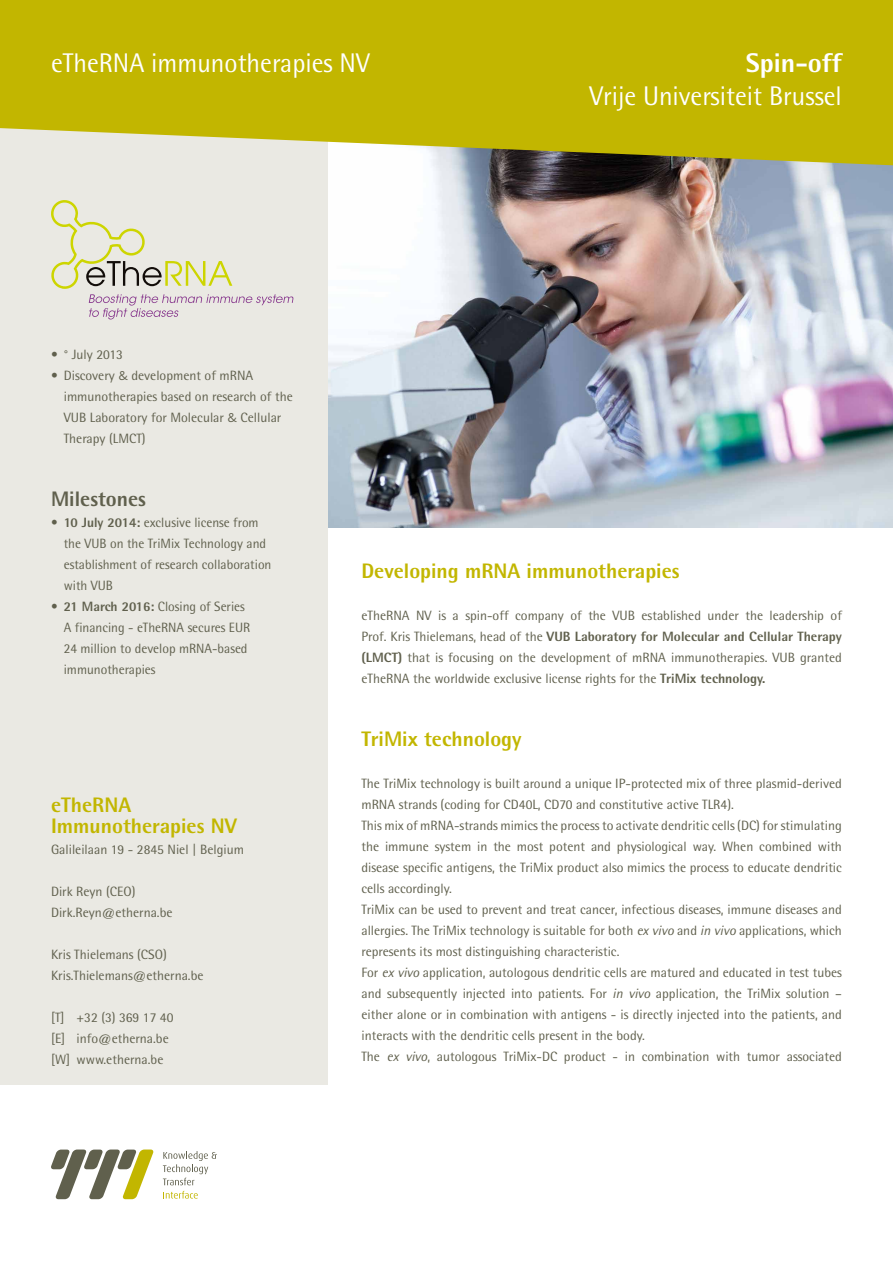
<style>
.page{position:relative;width:893px;height:1263px;background:#fff}
.page>*{position:absolute;margin:0;border:0;box-sizing:border-box;transform-origin:0 0}
.t1{font:27px "Rotis Semi Sans";color:#fff}
.t2{font:800 27px "Rotis Semi Sans";color:#fff}
.t3{font:800 21px/21px "Rotis Semi Sans";color:#c2b600}
.t4{font:800 21px "Rotis Semi Sans";color:#60604d}
.t5{font:13.5px/21px "Rotis Semi Sans";color:#60604d}
.s1{font-family:"Bliss";font-weight:300}
.s2{font-weight:800}
.s3{font-style:italic}
</style>
<div class="page">
<img style="left:327px;top:165px;width:566px;height:362px">
<div style="left:0;top:0;width:327px;height:1084px;background:#eae9e3"></div>
<svg style="left:0;top:0;width:893px;height:165px;background:#c2b816"></svg>
<svg style="left:51px;top:1149px;width:103px;height:50px"></svg>
<svg style="left:163px;top:1151px;width:54px;height:34px"></svg>
<svg style="left:163px;top:1191px;width:35px;height:7px"></svg>
<svg style="left:51px;top:200px;width:242px;height:119px"></svg>
<h1 class="t1" style="left:51px;top:47px;width:320px">eTheRNA immunotherapies NV</h1>
<p class="t5" style="left:51px;top:344px;width:73px">• ° July 2013</p>
<p class="t5" style="left:64px;top:365px;width:230px;text-indent:-13px">• Discovery <span class="s1">&amp;</span> development of mRNA immunotherapies based on research of the<br>VUB Laboratory for Molecular <span class="s1">&amp;</span> Cellular<br>Therapy (LMCT)</p>
<h1 class="t2" style="left:746px;top:46px;width:98px">Spin-off</h1>
<h1 class="t1" style="left:589px;top:80px;width:254px">Vrije Universiteit Brussel</h1>
<h2 class="t4" style="left:51px;top:486px;width:97px">Milestones</h2>
<p class="t5" style="left:64px;top:512px;width:209px;text-indent:-13px">• <span class="s2">10 July 2014:</span> exclusive license from the VUB on the TriMix Technology and establishment of research collaboration with VUB</p>
<p class="t5" style="left:64px;top:596px;width:188px;text-indent:-13px">• <span class="s2">21 March 2016:</span> Closing of Series<br>A financing - eTheRNA secures EUR<br>24 million to develop mRNA-based immunotherapies</p>
<h2 class="t3" style="left:51px;top:794px;width:187px">eTheRNA<br>Immunotherapies NV</h2>
<p class="t5" style="left:51px;top:839px;width:194px">Galileilaan 19 - 2845 Niel | Belgium</p>
<p class="t5" style="left:51px;top:881px;width:123px">Dirk Reyn (CEO)<br>Dirk.Reyn@etherna.be</p>
<p class="t5" style="left:51px;top:944px;width:154px">Kris Thielemans (CSO)<br>Kris.Thielemans@etherna.be</p>
<p class="t5" style="left:51px;top:1007px;width:124px">[T] +32 (3) 369 17 40 [E] info@etherna.be [W] www.etherna.be</p>
<h2 class="t3" style="left:361px;top:560px;width:320px">Developing mRNA immunotherapies</h2>
<p class="t5" style="left:361px;top:605px;width:482px;text-align:justify">eTheRNA NV is a spin-off company of the VUB established under the leadership of Prof. Kris Thielemans, head of the <span class="s2">VUB Laboratory for Molecular and Cellular Therapy (LMCT)</span> that is focusing on the development of mRNA immunotherapies. VUB granted eTheRNA the worldwide exclusive license rights for the <span class="s2">TriMix technology.</span></p>
<h2 class="t3" style="left:361px;top:728px;width:162px">TriMix technology</h2>
<p class="t5" style="left:361px;top:773px;width:482px">The TriMix technology is built around a unique IP-protected mix of three plasmid-derived mRNA strands (coding for CD40L, CD70 and constitutive active TLR4).<br>This mix of mRNA-strands mimics the process to activate dendritic cells (DC) for stimulating the immune system in the most potent and physiological way. When combined with disease specific antigens, the TriMix product also mimics the process to educate dendritic cells accordingly.<br>TriMix can be used to prevent and treat cancer, infectious diseases, immune diseases and allergies. The TriMix technology is suitable for both <span class="s3">ex vivo</span> and <span class="s3">in vivo</span> applications, which represents its most distinguishing characteristic.<br>For <span class="s3">ex vivo</span> application, autologous dendritic cells are matured and educated in test tubes and subsequently injected into patients. For <span class="s3">in vivo</span> application, the TriMix solution – either alone or in combination with antigens - is directly injected into the patients, and interacts with the dendritic cells present in the body.<br>The <span class="s3">ex vivo</span>, autologous TriMix-DC product - in combination with tumor associated</p>
</div>
